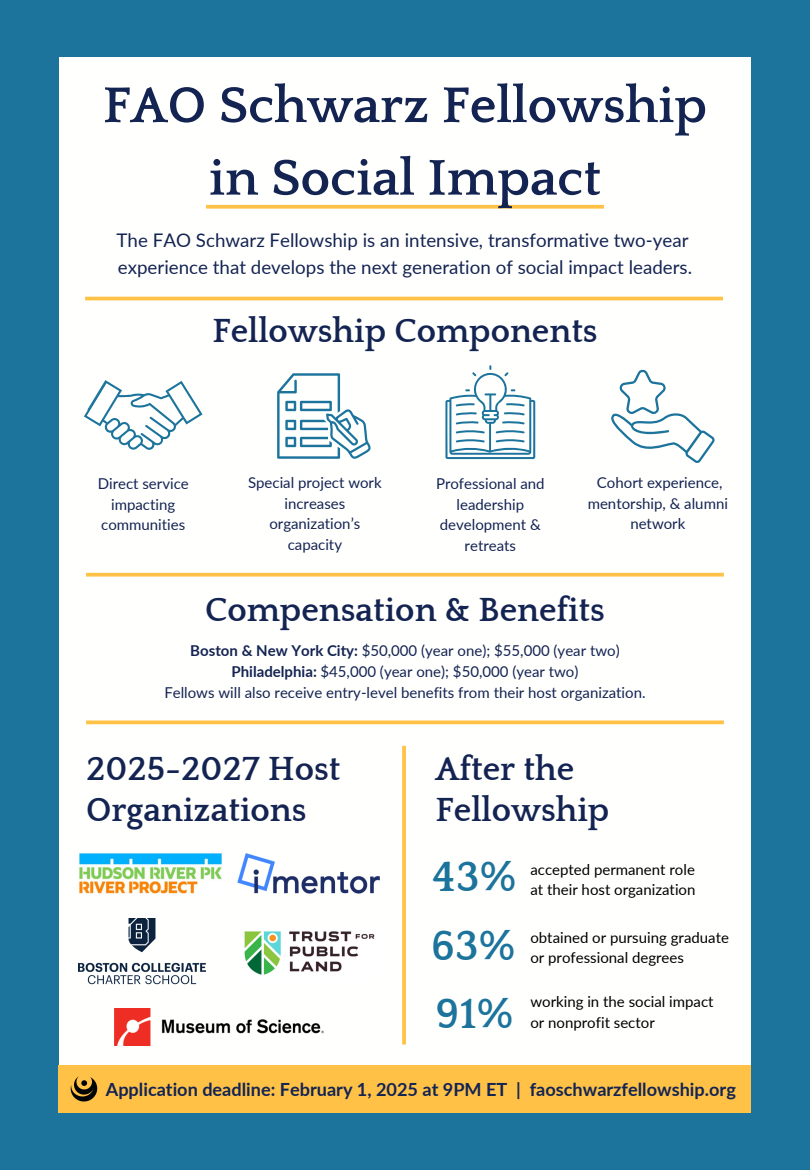
<style>
.page{position:relative;width:810px;height:1170px;background:#fff}
.page>*{position:absolute;margin:0;border:0;box-sizing:border-box;transform-origin:0 0}
.t1{font:700 52.5px/72.6px "Quattrocento";color:#142452;text-align:center}
.t2{font:700 43.75px "Quattrocento";color:#1c749c}
.t3{font:700 34.38px/40.8px "Quattrocento";color:#142452}
.t4{font:18.75px/26.2px "Lato";color:#142452}
.t5{font:700 18.12px "Lato";color:#142452}
.t6{font:15px/20.6px "Lato";color:#142452;text-align:center}
.t7{font:15px/20.6px "Lato";color:#000}
.s1{font-weight:700}
</style>
<div class="page">
<div style="left:0;top:0;width:810px;height:57px;background:#1c749c"></div>
<div style="left:0;top:1111px;width:810px;height:59px;background:#1c749c"></div>
<div style="left:0;top:0;width:59px;height:1170px;background:#1c749c"></div>
<div style="left:751px;top:0;width:59px;height:1170px;background:#1c749c"></div>
<svg style="left:206px;top:205px;width:398px;height:4px;fill:#ffc247"></svg>
<svg style="left:402px;top:746px;width:4px;height:299px"></svg>
<svg style="left:611px;top:369px;width:104px;height:94px"></svg>
<svg style="left:445px;top:365px;width:90px;height:94px"></svg>
<svg style="left:84px;top:380px;width:118px;height:70px"></svg>
<svg style="left:277px;top:373px;width:94px;height:86px"></svg>
<hr style="left:85px;top:297px;width:638px;height:3px;background:#ffc247">
<svg style="left:86px;top:720px;width:638px;height:4px;fill:#ffc247"></svg>
<div style="left:59px;top:1066px;width:692px;height:47px;background:#ffc247"></div>
<img style="left:244px;top:931px;width:131px;height:44px">
<svg style="left:86px;top:573px;width:638px;height:4px;fill:#ffc247"></svg>
<img style="left:71px;top:1077px;width:26px;height:24px">
<img style="left:79px;top:853px;width:143px;height:41px">
<img style="left:78px;top:919px;width:128px;height:66px">
<img style="left:114px;top:1009px;width:210px;height:37px">
<img style="left:237px;top:853px;width:143px;height:41px">
<h3 class="t1" style="left:103px;top:70px;width:606px">FAO Schwarz Fellowship in Social Impact</h3>
<p class="t4" style="left:117px;top:227px;width:577px">The FAO Schwarz Fellowship is an intensive, transformative two-year experience that develops the next generation of social impact leaders.</p>
<p class="t3" style="left:212px;top:312px;width:387px">Fellowship Components</p>
<p class="t6" style="left:98px;top:473px;width:93px">Direct service impacting communities</p>
<p class="t6" style="left:248px;top:472px;width:135px">Special project work increases organization’s capacity</p>
<p class="t6" style="left:436px;top:473px;width:110px">Professional and leadership development &amp; retreats</p>
<p class="t6" style="left:588px;top:472px;width:142px">Cohort experience, mentorship, &amp; alumni network</p>
<h2 class="t3" style="left:205px;top:591px;width:401px">Compensation &amp; Benefits</h2>
<p class="t6" style="left:190px;top:640px;width:431px"><span class="s1">Boston &amp; New York City:</span> $50,000 (year one); $55,000 (year two)</p>
<p class="t6" style="left:231px;top:661px;width:349px"><span class="s1">Philadelphia:</span> $45,000 (year one); $50,000 (year two)</p>
<p class="t6" style="left:164px;top:681px;width:483px">Fellows will also receive entry-level benefits from their host organization.</p>
<p class="t3" style="left:86px;top:750px;width:256px">2025-2027 Host<br>Organizations</p>
<p class="t3" style="left:436px;top:750px;width:175px">After the<br>Fellowship</p>
<p class="t2" style="left:432px;top:854px;width:86px">43%</p>
<h3 class="t2" style="left:431px;top:922px;width:86px">63%</h3>
<h3 class="t2" style="left:435px;top:991px;width:79px">91%</h3>
<p class="t7" style="left:530px;top:858px;width:167px">accepted permanent role at their host organization</p>
<p class="t7" style="left:530px;top:927px;width:200px">obtained or pursuing graduate</p>
<h2 class="t7" style="left:530px;top:947px;width:155px">or professional degrees</h2>
<p class="t7" style="left:530px;top:991px;width:185px">working in the social impact</p>
<h2 class="t7" style="left:530px;top:1012px;width:126px">or nonprofit sector</h2>
<h1 class="t5" style="left:106px;top:1078px;width:632px">Application deadline: February 1, 2025 at 9PM ET | faoschwarzfellowship.org</h1>
</div>
